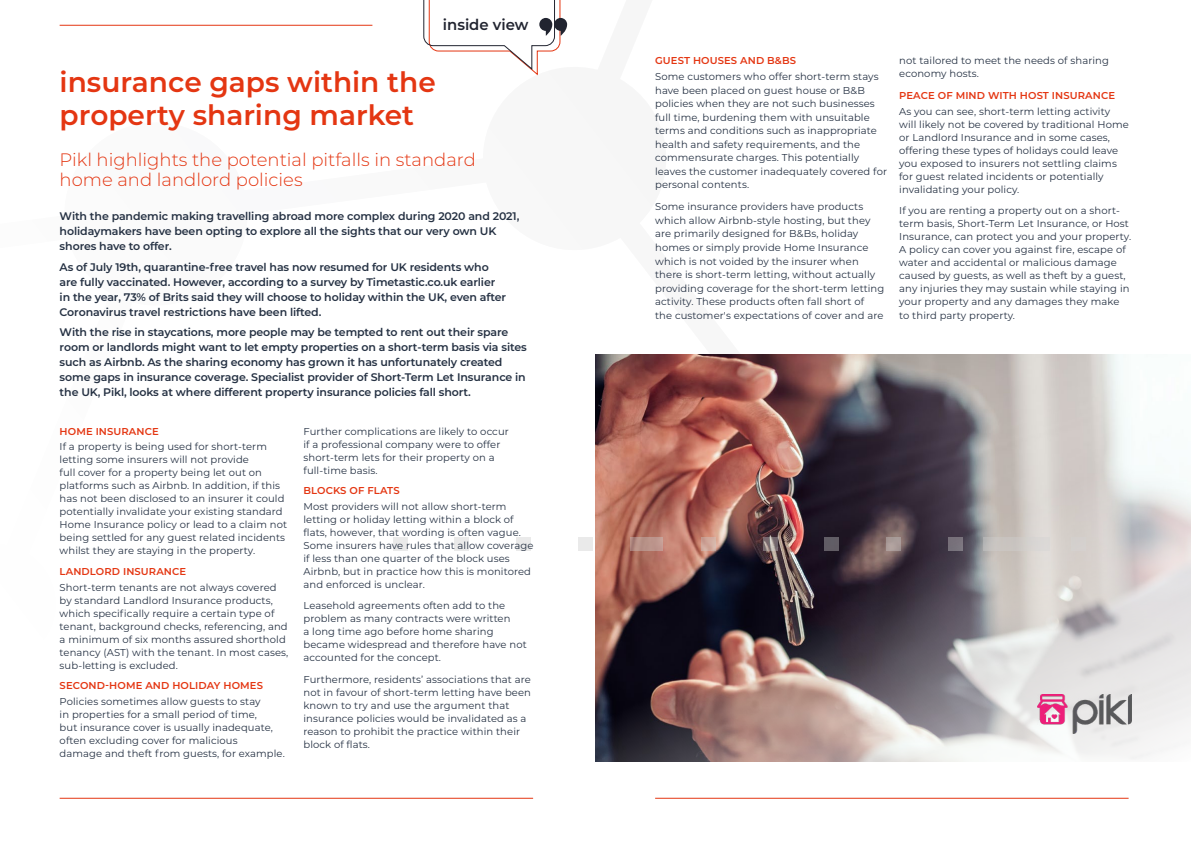
<style>
.page{position:relative;width:1191px;height:842px;background:#fff}
.page>*{position:absolute;margin:0;border:0;box-sizing:border-box;transform-origin:0 0}
.t1{font:600 28px/33px "Montserrat";color:#e43612}
.t2{font:300 18px/20px "Montserrat";color:#e43612}
.t3{font:600 15.1px "Montserrat";color:#212430}
.t4{font:600 11px/15px "Montserrat";letter-spacing:-.01em;color:#253143}
.t5{font:10px/13px "Montserrat";letter-spacing:.01em;color:#253143}
.t6{font:600 10px "Montserrat";letter-spacing:.01em;color:#e43612}
</style>
<div class="page">
<img style="left:595px;top:354px;width:526px;height:29px">
<hr style="left:60px;top:798px;width:473px;height:1px;background:#e43612">
<hr style="left:655px;top:798px;width:473px;height:1px;background:#e43612">
<div style="left:393px;top:537px;width:14px;height:14px;background:#eaeaea"></div>
<div style="left:454px;top:537px;width:15px;height:14px;background:#eaeaea"></div>
<div style="left:516px;top:537px;width:14px;height:14px;background:#eaeaea"></div>
<div style="left:578px;top:537px;width:14px;height:14px;background:#eaeaea"></div>
<img style="left:595px;top:383px;width:596px;height:378px">
<img style="left:1037px;top:694px;width:94px;height:40px">
<svg style="left:423px;top:0;width:144px;height:75px"></svg>
<hr style="left:60px;top:25px;width:312px;height:1px;background:#e43612">
<h3 class="t3" style="left:443px;top:14px;width:87px">inside view</h3>
<h1 class="t1" style="left:60px;top:64px;width:378px">insurance gaps within the property sharing market</h1>
<h2 class="t2" style="left:60px;top:149px;width:418px">Pikl highlights the potential pitfalls in standard home and landlord policies</h2>
<p class="t4" style="left:60px;top:208px;width:461px">With the pandemic making travelling abroad more complex during 2020 and 2021, holidaymakers have been opting to explore all the sights that our very own UK shores have to offer.</p>
<p class="t4" style="left:60px;top:259px;width:448px">As of July 19th, quarantine-free travel has now resumed for UK residents who are fully vaccinated. However, according to a survey by Timetastic.co.uk earlier in the year, 73% of Brits said they will choose to holiday within the UK, even after Coronavirus travel restrictions have been lifted.</p>
<p class="t4" style="left:60px;top:324px;width:469px">With the rise in staycations, more people may be tempted to rent out their spare room or landlords might want to let empty properties on a short-term basis via sites such as Airbnb. As the sharing economy has grown it has unfortunately created some gaps in insurance coverage. Specialist provider of Short-Term Let Insurance in the UK, Pikl, looks at where different property insurance policies fall short.</p>
<p class="t6" style="left:60px;top:424px;width:101px">HOME INSURANCE</p>
<p class="t5" style="left:60px;top:440px;width:229px">If a property is being used for short-term letting some insurers will not provide<br>full cover for a property being let out on platforms such as Airbnb. In addition, if this has not been disclosed to an insurer it could potentially invalidate your existing standard Home Insurance policy or lead to a claim not being settled for any guest related incidents whilst they are staying in the property.</p>
<p class="t6" style="left:60px;top:564px;width:128px">LANDLORD INSURANCE</p>
<p class="t5" style="left:60px;top:580px;width:230px">Short-term tenants are not always covered by standard Landlord Insurance products, which specifically require a certain type of tenant, background checks, referencing, and a minimum of six months assured shorthold tenancy (AST) with the tenant. In most cases, sub-letting is excluded.</p>
<p class="t6" style="left:60px;top:679px;width:205px">SECOND-HOME AND HOLIDAY HOMES</p>
<p class="t5" style="left:60px;top:695px;width:227px">Policies sometimes allow guests to stay<br>in properties for a small period of time,<br>but insurance cover is usually inadequate, often excluding cover for malicious<br>damage and theft from guests, for example.</p>
<p class="t5" style="left:303px;top:424px;width:207px">Further complications are likely to occur if a professional company were to offer short-term lets for their property on a full-time basis.</p>
<p class="t6" style="left:303px;top:483px;width:98px">BLOCKS OF FLATS</p>
<p class="t5" style="left:303px;top:499px;width:231px">Most providers will not allow short-term letting or holiday letting within a block of flats, however, that wording is often vague.<br>Some insurers have rules that allow coverage if less than one quarter of the block uses Airbnb, but in practice how this is monitored and enforced is unclear.</p>
<p class="t5" style="left:303px;top:599px;width:225px">Leasehold agreements often add to the problem as many contracts were written<br>a long time ago before home sharing became widespread and therefore have not accounted for the concept.</p>
<p class="t5" style="left:303px;top:672px;width:229px">Furthermore, residents’ associations that are not in favour of short-term letting have been known to try and use the argument that insurance policies would be invalidated as a reason to prohibit the practice within their block of flats.</p>
<p class="t6" style="left:655px;top:53px;width:142px">GUEST HOUSES AND B&amp;BS</p>
<p class="t5" style="left:655px;top:70px;width:233px;line-height:13.5px">Some customers who offer short-term stays have been placed on guest house or B&amp;B policies when they are not such businesses full time, burdening them with unsuitable terms and conditions such as inappropriate health and safety requirements, and the commensurate charges. This potentially leaves the customer inadequately covered for personal contents.</p>
<p class="t5" style="left:655px;top:200px;width:231px;line-height:13.5px">Some insurance providers have products which allow Airbnb-style hosting, but they are primarily designed for B&amp;Bs, holiday homes or simply provide Home Insurance which is not voided by the insurer when there is short-term letting, without actually providing coverage for the short-term letting activity. These products often fall short of<br>the customer's expectations of cover and are</p>
<p class="t5" style="left:899px;top:54px;width:211px">not tailored to meet the needs of sharing economy hosts.</p>
<p class="t6" style="left:899px;top:88px;width:217px">PEACE OF MIND WITH HOST INSURANCE</p>
<p class="t5" style="left:899px;top:104px;width:231px">As you can see, short-term letting activity will likely not be covered by traditional Home or Landlord Insurance and in some cases, offering these types of holidays could leave you exposed to insurers not settling claims for guest related incidents or potentially invalidating your policy.</p>
<p class="t5" style="left:899px;top:204px;width:233px">If you are renting a property out on a short&shy;term basis, Short-Term Let Insurance, or Host Insurance, can protect you and your property.<br>A policy can cover you against fire, escape of water and accidental or malicious damage caused by guests, as well as theft by a guest, any injuries they may sustain while staying in your property and any damages they make to third party property.</p>
</div>
